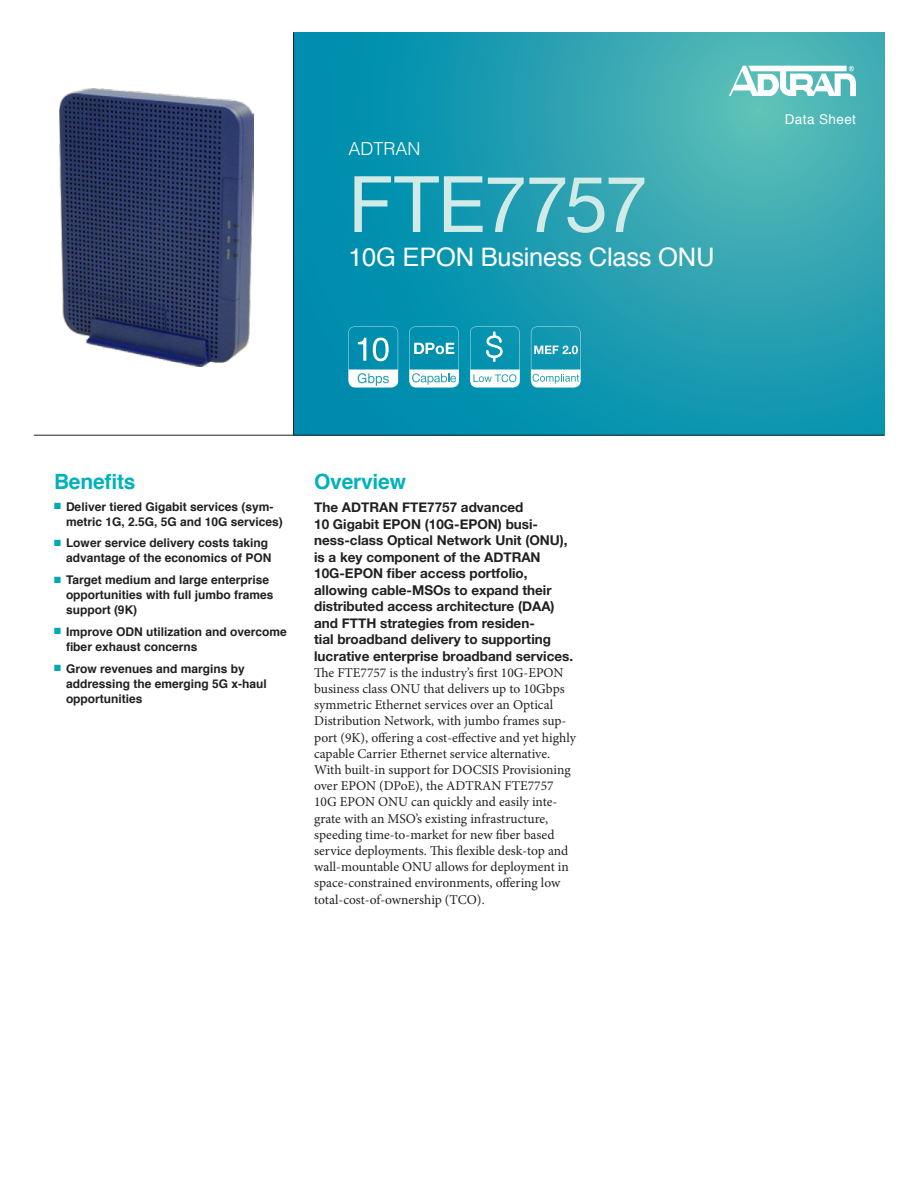
<style>
.page{position:relative;width:918px;height:1188px;background:#fff}
.page>*{position:absolute;margin:0;border:0;box-sizing:border-box;transform-origin:0 0}
.t1{font:78px "Helvetica Neue";letter-spacing:-.02em;color:#d0ebe7}
.t2{font:25.5px "Helvetica";letter-spacing:-.01em;color:#fff}
.t3{font:700 21px "Helvetica";letter-spacing:-.01em;color:#00b2ba}
.t4{font:300 18px "Helvetica";color:#fff}
.Body_Copy{font:13.5px/16.4px "Minion Pro";color:#231f20}
.t5{font:13.5px "Helvetica";letter-spacing:.03em;color:#fff}
.t6{font:700 12px/15px "Helvetica";color:#231f20}
.s1{color:#00aab2}
.s2{font-family:"Helvetica Neue";font-weight:700}
</style>
<div class="page">
<svg style="left:294px;top:32px;width:590px;height:403px;background:#209db1"></svg>
<hr style="left:34px;top:435px;width:850px;height:1px;background:#231f20">
<hr style="left:293px;top:32px;width:1px;height:403px;background:#231f20">
<svg style="left:348px;top:326px;width:50px;height:62px"></svg>
<svg style="left:409px;top:326px;width:50px;height:62px"></svg>
<svg style="left:470px;top:326px;width:50px;height:62px"></svg>
<svg style="left:531px;top:326px;width:50px;height:62px"></svg>
<svg style="left:729px;top:66px;width:127px;height:30px"></svg>
<img style="left:60px;top:89px;width:193px;height:278px">
<h3 class="t4" style="left:348px;top:134px;width:74px">ADTRAN</h3>
<h1 class="t1" style="left:348px;top:148px;width:301px">FTE7757</h1>
<h2 class="t2" style="left:348px;top:238px;width:368px">10G EPON Business Class ONU</h2>
<p class="t5" style="left:785px;top:109px;width:73px">Data Sheet</p>
<p class="t3" style="left:54px;top:464px;width:83px">Benefits</p>
<p class="t6" style="left:66px;top:499px;width:218px;text-indent:-12px"><span class="s1">■</span> Deliver tiered Gigabit services (sym&shy;metric 1G, 2.5G, 5G and 10G services)</p>
<p class="t6" style="left:54px;top:536px;width:219px;text-align:right"><span class="s1">■</span> Lower service delivery costs taking advantage of the economics of PON</p>
<p class="t6" style="left:66px;top:572px;width:209px;text-indent:-12px"><span class="s1">■</span> Target medium and large enterprise opportunities with full jumbo frames support (9K)</p>
<p class="t6" style="left:66px;top:624px;width:222px;text-indent:-12px"><span class="s1">■</span> Improve ODN utilization and overcome fiber exhaust concerns</p>
<p class="t6" style="left:66px;top:661px;width:202px;text-indent:-12px"><span class="s1">■</span> Grow revenues and margins by addressing the emerging 5G x-haul opportunities</p>
<p class="t3" style="left:314px;top:464px;width:93px">Overview</p>
<p class="Body_Copy" style="left:314px;top:500px;width:263px"><span class="s2">The ADTRAN FTE7757 advanced<br>10 Gigabit EPON (10G-EPON) busi&shy;ness-class Optical Network Unit (ONU), is a key component of the ADTRAN 10G-EPON fiber access portfolio, allowing cable-MSOs to expand their distributed access architecture (DAA) and FTTH strategies from residen-<br>tial broadband delivery to supporting lucrative enterprise broadband services.<br></span>The FTE7757 is the industry’s first 10G-EPON business class ONU that delivers up to 10Gbps symmetric Ethernet services over an Optical Distribution Network, with jumbo frames sup&shy;port (9K), offering a cost-effective and yet highly capable Carrier Ethernet service alternative.<br>With built-in support for DOCSIS Provisioning over EPON (DPoE), the ADTRAN FTE7757<br>10G EPON ONU can quickly and easily inte&shy;grate with an MSO’s existing infrastructure, speeding time-to-market for new fiber based service deployments. This flexible desk-top and wall-mountable ONU allows for deployment in space-constrained environments, offering low total-cost-of-ownership (TCO).</p>
</div>
